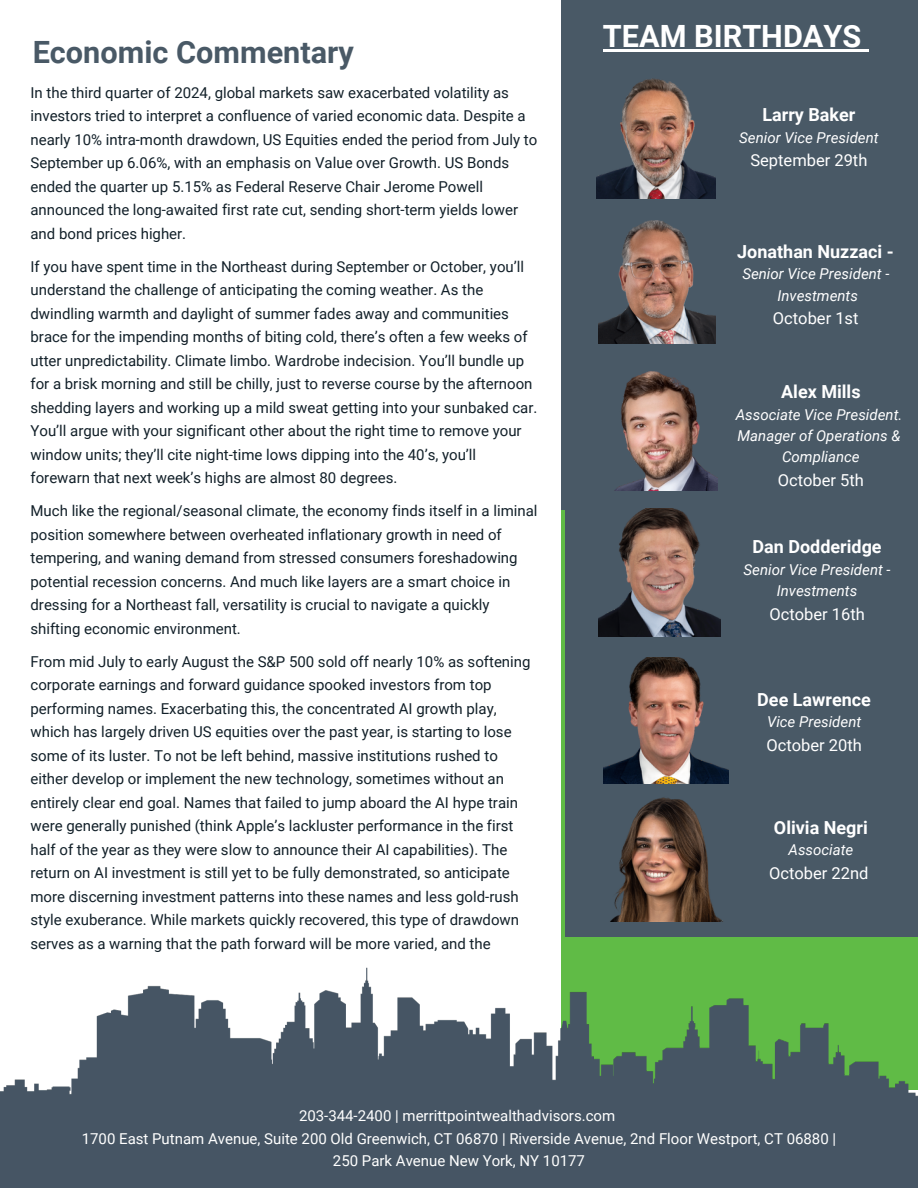
<style>
.page{position:relative;width:918px;height:1188px;background:#fff}
.page>*{position:absolute;margin:0;border:0;box-sizing:border-box;transform-origin:0 0}
.t1{font:700 30.75px "Roboto";color:#495966}
.t2{font:700 30.75px "Roboto";color:#fff}
.t3{font:700 18px "Roboto";color:#fff}
.t4{font:16.5px "Roboto";color:#fff}
.t5{font:15px/23.5px "Roboto";color:#122029}
.t6{font:15px/22.5px "Roboto";color:#fff;text-align:center}
.t7{font:italic 15px "Roboto";color:#fff}
</style>
<div class="page">
<div style="left:561px;top:0;width:357px;height:528px;background:#495966"></div>
<div style="left:561px;top:510px;width:357px;height:580px;background:#60bb46"></div>
<img style="left:0;top:967px;width:918px;height:221px">
<div style="left:565px;top:509px;width:353px;height:427px;background:#495966"></div>
<img style="left:615px;top:371px;width:103px;height:119px">
<img style="left:597px;top:78px;width:119px;height:121px">
<img style="left:598px;top:220px;width:117px;height:123px">
<img style="left:598px;top:508px;width:123px;height:129px">
<img style="left:603px;top:658px;width:125px;height:126px">
<img style="left:610px;top:797px;width:113px;height:125px">
<hr style="left:603px;top:49px;width:258px;height:2px;background:#fff">
<svg style="left:861px;top:49px;width:8px;height:2px"></svg>
<h3 class="t1" style="left:33px;top:34px;width:323px">Economic Commentary</h3>
<p class="t5" style="left:31px;top:81px;width:508px">In the third quarter of 2024, global markets saw exacerbated volatility as investors tried to interpret a confluence of varied economic data. Despite a nearly 10% intra-month drawdown, US Equities ended the period from July to September up 6.06%, with an emphasis on Value over Growth. US Bonds ended the quarter up 5.15% as Federal Reserve Chair Jerome Powell announced the long-awaited first rate cut, sending short-term yields lower and bond prices higher.</p>
<p class="t5" style="left:31px;top:255px;width:508px">If you have spent time in the Northeast during September or October, you’ll understand the challenge of anticipating the coming weather. As the dwindling warmth and daylight of summer fades away and communities brace for the impending months of biting cold, there’s often a few weeks of utter unpredictability. Climate limbo. Wardrobe indecision. You’ll bundle up for a brisk morning and still be chilly, just to reverse course by the afternoon shedding layers and working up a mild sweat getting into your sunbaked car.<br>You’ll argue with your significant other about the right time to remove your window units; they’ll cite night-time lows dipping into the 40’s, you’ll forewarn that next week’s highs are almost 80 degrees.</p>
<p class="t5" style="left:31px;top:499px;width:508px">Much like the regional/seasonal climate, the economy finds itself in a liminal position somewhere between overheated inflationary growth in need of tempering, and waning demand from stressed consumers foreshadowing potential recession concerns. And much like layers are a smart choice in dressing for a Northeast fall, versatility is crucial to navigate a quickly shifting economic environment.</p>
<p class="t5" style="left:31px;top:650px;width:502px">From mid July to early August the S&amp;P 500 sold off nearly 10% as softening corporate earnings and forward guidance spooked investors from top performing names. Exacerbating this, the concentrated AI growth play, which has largely driven US equities over the past year, is starting to lose some of its luster. To not be left behind, massive institutions rushed to either develop or implement the new technology, sometimes without an entirely clear end goal. Names that failed to jump aboard the AI hype train were generally punished (think Apple’s lackluster performance in the first half of the year as they were slow to announce their AI capabilities). The return on AI investment is still yet to be fully demonstrated, so anticipate more discerning investment patterns into these names and less gold-rush style exuberance. While markets quickly recovered, this type of drawdown serves as a warning that the path forward will be more varied, and the</p>
<p class="t2" style="left:603px;top:18px;width:260px">TEAM BIRTHDAYS</p>
<p class="t3" style="left:762px;top:105px;width:94px">Larry Baker</p>
<p class="t7" style="left:739px;top:129px;width:141px">Senior Vice President</p>
<p class="t4" style="left:750px;top:151px;width:118px">September 29th</p>
<p class="t3" style="left:737px;top:241px;width:158px">Jonathan Nuzzaci -</p>
<p class="t7" style="left:742px;top:266px;width:149px">Senior Vice President -</p>
<p class="t7" style="left:778px;top:287px;width:82px">Investments</p>
<p class="t4" style="left:773px;top:309px;width:87px">October 1st</p>
<p class="t3" style="left:781px;top:381px;width:81px">Alex Mills</p>
<p class="t7" style="left:736px;top:406px;width:168px">Associate Vice President.</p>
<p class="t7" style="left:738px;top:427px;width:164px">Manager of Operations &amp;</p>
<p class="t7" style="left:782px;top:448px;width:79px">Compliance</p>
<p class="t4" style="left:778px;top:471px;width:88px">October 5th</p>
<h2 class="t3" style="left:753px;top:537px;width:131px">Dan Dodderidge</h2>
<p class="t7" style="left:744px;top:561px;width:149px">Senior Vice President -</p>
<p class="t7" style="left:777px;top:582px;width:82px">Investments</p>
<p class="t4" style="left:769px;top:604px;width:97px">October 16th</p>
<p class="t3" style="left:757px;top:689px;width:115px">Dee Lawrence</p>
<p class="t7" style="left:767px;top:714px;width:96px">Vice President</p>
<p class="t4" style="left:766px;top:736px;width:97px">October 20th</p>
<p class="t3" style="left:774px;top:817px;width:95px">Olivia Negri</p>
<p class="t7" style="left:788px;top:841px;width:66px">Associate</p>
<p class="t4" style="left:769px;top:864px;width:101px">October 22nd</p>
<p class="t6" style="left:299px;top:1105px;width:318px">203-344-2400 | merrittpointwealthadvisors.com</p>
<p class="t6" style="left:82px;top:1127px;width:756px">1700 East Putnam Avenue, Suite 200 Old Greenwich, CT 06870 | Riverside Avenue, 2nd Floor Westport, CT 06880 |<br>250 Park Avenue New York, NY 10177</p>
</div>
